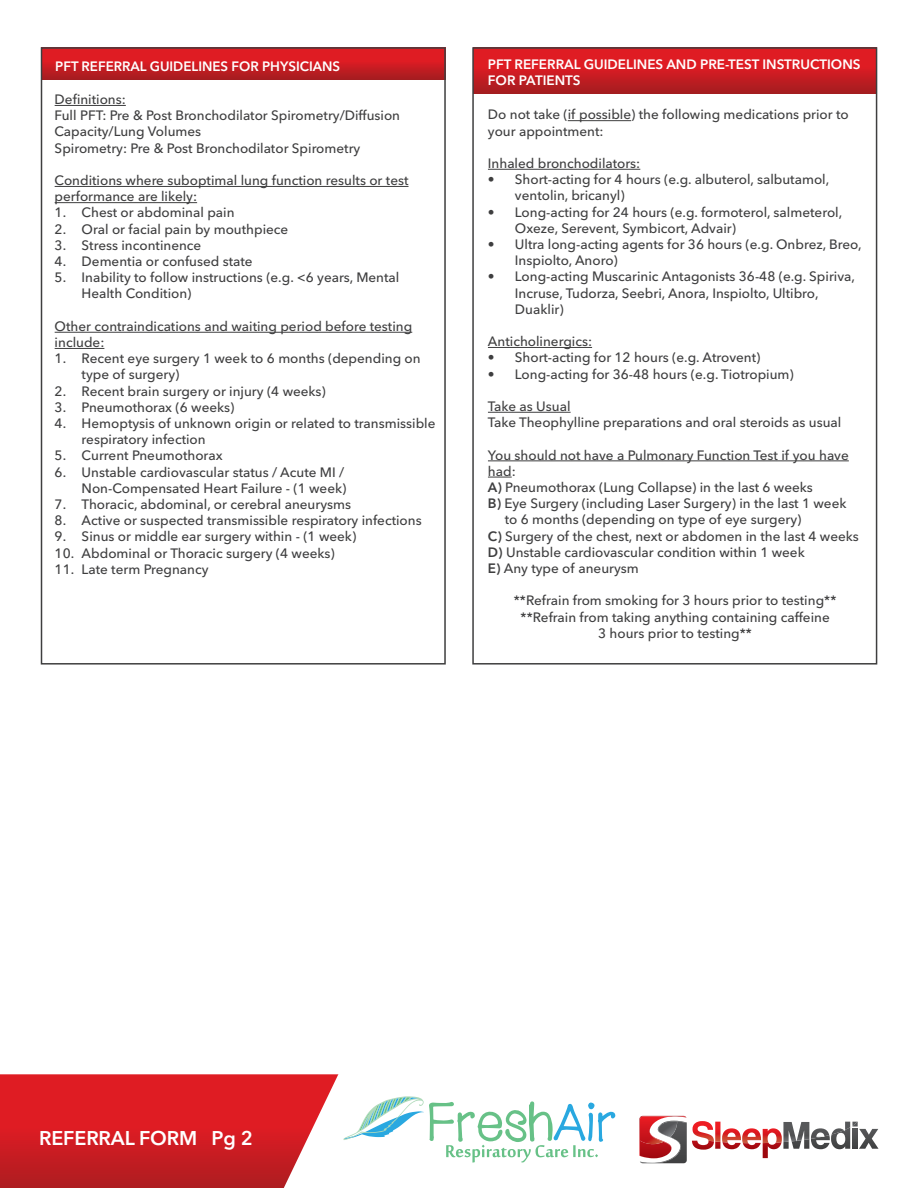
<style>
.page{position:relative;width:918px;height:1188px;background:#fff}
.page>*{position:absolute;margin:0;border:0;box-sizing:border-box;transform-origin:0 0}
.t1{font:600 19.65px "Avenir Next LT Pro";letter-spacing:-.005em;color:#fff}
.t2{font:500 13.5px/16.2px "Avenir Next LT Pro";color:#3e3e3f}
.t3{font:600 13.5px/16.2px "Avenir Next LT Pro";color:#fff}
.s1{font-weight:600}
</style>
<div class="page">
<svg style="left:0;top:1074px;width:284px;height:114px;background:#d11c23"></svg>
<svg style="left:284px;top:1074px;width:401px;height:114px"></svg>
<div style="left:42px;top:48px;width:404px;height:32px;background:linear-gradient(to bottom,#ef1c24,#ae1c21)"></div>
<div style="left:41px;top:47px;width:405px;height:618px;border:2px solid #3e3e3f"></div>
<hr style="left:55px;top:105px;width:71px;height:1px;background:#3e3e3f">
<hr style="left:55px;top:186px;width:354px;height:1px;background:#3e3e3f">
<hr style="left:55px;top:202px;width:142px;height:1px;background:#3e3e3f">
<hr style="left:55px;top:332px;width:357px;height:1px;background:#3e3e3f">
<hr style="left:55px;top:348px;width:49px;height:1px;background:#3e3e3f">
<hr style="left:568px;top:120px;width:63px;height:1px;background:#3e3e3f">
<hr style="left:488px;top:169px;width:152px;height:1px;background:#3e3e3f">
<hr style="left:488px;top:347px;width:104px;height:1px;background:#3e3e3f">
<hr style="left:488px;top:412px;width:83px;height:1px;background:#3e3e3f">
<hr style="left:488px;top:461px;width:361px;height:1px;background:#3e3e3f">
<svg style="left:488px;top:477px;width:24px;height:1px"></svg>
<div style="left:473px;top:48px;width:404px;height:46px;background:linear-gradient(to bottom,#ef1c24,#ac1c20)"></div>
<div style="left:472px;top:47px;width:405px;height:618px;border:2px solid #3e3e3f"></div>
<svg style="left:344px;top:1096px;width:272px;height:67px"></svg>
<svg style="left:639px;top:1116px;width:240px;height:47px"></svg>
<p class="t3" style="left:55px;top:58px;width:286px">PFT REFERRAL GUIDELINES FOR PHYSICIANS</p>
<p class="t2" style="left:55px;top:91px;width:347px">Definitions:<br>Full PFT: Pre &amp; Post Bronchodilator Spirometry/Diffusion Capacity/Lung Volumes<br>Spirometry: Pre &amp; Post Bronchodilator Spirometry</p>
<p class="t2" style="left:55px;top:172px;width:355px">Conditions where suboptimal lung function results or test performance are likely:</p>
<p class="t2" style="left:55px;top:205px;width:181px">1. Chest or abdominal pain</p>
<p class="t2" style="left:55px;top:221px;width:235px">2. Oral or facial pain by mouthpiece</p>
<p class="t2" style="left:55px;top:237px;width:148px">3. Stress incontinence</p>
<p class="t2" style="left:55px;top:253px;width:199px">4. Dementia or confused state</p>
<p class="t2" style="left:82px;top:269px;width:319px;text-indent:-27px">5. Inability to follow instructions (e.g. &lt;6 years, Mental<br>Health Condition)</p>
<p class="t2" style="left:55px;top:318px;width:359px">Other contraindications and waiting period before testing include:</p>
<p class="t2" style="left:82px;top:350px;width:341px;text-indent:-27px">1. Recent eye surgery 1 week to 6 months (depending on type of surgery)</p>
<p class="t2" style="left:55px;top:383px;width:273px">2. Recent brain surgery or injury (4 weeks)</p>
<p class="t2" style="left:55px;top:399px;width:181px">3. Pneumothorax (6 weeks)</p>
<p class="t2" style="left:82px;top:415px;width:355px;text-indent:-27px">4. Hemoptysis of unknown origin or related to transmissible respiratory infection</p>
<p class="t2" style="left:55px;top:448px;width:169px">5. Current Pneumothorax</p>
<p class="t2" style="left:55px;top:464px;width:293px;text-align:right">6. Unstable cardiovascular status / Acute MI /<br>Non-Compensated Heart Failure - (1 week)</p>
<p class="t2" style="left:55px;top:496px;width:298px">7. Thoracic, abdominal, or cerebral aneurysms</p>
<p class="t2" style="left:55px;top:512px;width:369px">8. Active or suspected transmissible respiratory infections</p>
<p class="t2" style="left:55px;top:529px;width:303px">9. Sinus or middle ear surgery within - (1 week)</p>
<p class="t2" style="left:55px;top:545px;width:282px">10. Abdominal or Thoracic surgery (4 weeks)</p>
<p class="t2" style="left:55px;top:561px;width:155px">11. Late term Pregnancy</p>
<p class="t3" style="left:488px;top:56px;width:374px">PFT REFERRAL GUIDELINES AND PRE-TEST INSTRUCTIONS<br>FOR PATIENTS</p>
<p class="t2" style="left:488px;top:106px;width:362px">Do not take (if possible) the following medications prior to your appointment:</p>
<p class="t2" style="left:488px;top:155px;width:154px">Inhaled bronchodilators:</p>
<p class="t2" style="left:515px;top:171px;width:316px;text-indent:-27px">• Short-acting for 4 hours (e.g. albuterol, salbutamol, ventolin, bricanyl)</p>
<p class="t2" style="left:515px;top:204px;width:329px;text-indent:-27px">• Long-acting for 24 hours (e.g. formoterol, salmeterol,<br>Oxeze, Serevent, Symbicort, Advair)</p>
<p class="t2" style="left:515px;top:236px;width:348px;text-indent:-27px">• Ultra long-acting agents for 36 hours (e.g. Onbrez, Breo,<br>Inspiolto, Anoro)</p>
<p class="t2" style="left:515px;top:268px;width:342px;text-indent:-27px">• Long-acting Muscarinic Antagonists 36-48 (e.g. Spiriva,<br>Incruse, Tudorza, Seebri, Anora, Inspiolto, Ultibro,<br>Duaklir)</p>
<p class="t2" style="left:488px;top:333px;width:106px">Anticholinergics:</p>
<p class="t2" style="left:488px;top:349px;width:274px">• Short-acting for 12 hours (e.g. Atrovent)</p>
<p class="t2" style="left:488px;top:366px;width:307px">• Long-acting for 36-48 hours (e.g. Tiotropium)</p>
<p class="t2" style="left:488px;top:398px;width:355px">Take as Usual<br>Take Theophylline preparations and oral steroids as usual</p>
<p class="t2" style="left:488px;top:447px;width:362px">You should not have a Pulmonary Function Test if you have</p>
<p class="t2" style="left:488px;top:463px;width:29px">had:</p>
<p class="t2" style="left:488px;top:479px;width:326px"><span class="s1">A)</span> Pneumothorax (Lung Collapse) in the last 6 weeks</p>
<p class="t2" style="left:488px;top:495px;width:360px"><span class="s1">B)</span> Eye Surgery (including Laser Surgery) in the last 1 week</p>
<p class="t2" style="left:505px;top:511px;width:298px">to 6 months (depending on type of eye surgery)</p>
<p class="t2" style="left:488px;top:528px;width:372px"><span class="s1">C)</span> Surgery of the chest, next or abdomen in the last 4 weeks</p>
<p class="t2" style="left:488px;top:544px;width:318px"><span class="s1">D)</span> Unstable cardiovascular condition within 1 week</p>
<p class="t2" style="left:488px;top:560px;width:152px"><span class="s1">E)</span> Any type of aneurysm</p>
<p class="t2" style="left:514px;top:592px;width:324px;text-align:center">**Refrain from smoking for 3 hours prior to testing** **Refrain from taking anything containing caffeine<br>3 hours prior to testing**</p>
<h1 class="t1" style="left:39px;top:1126px;width:215px">REFERRAL FORM Pg 2</h1>
</div>
